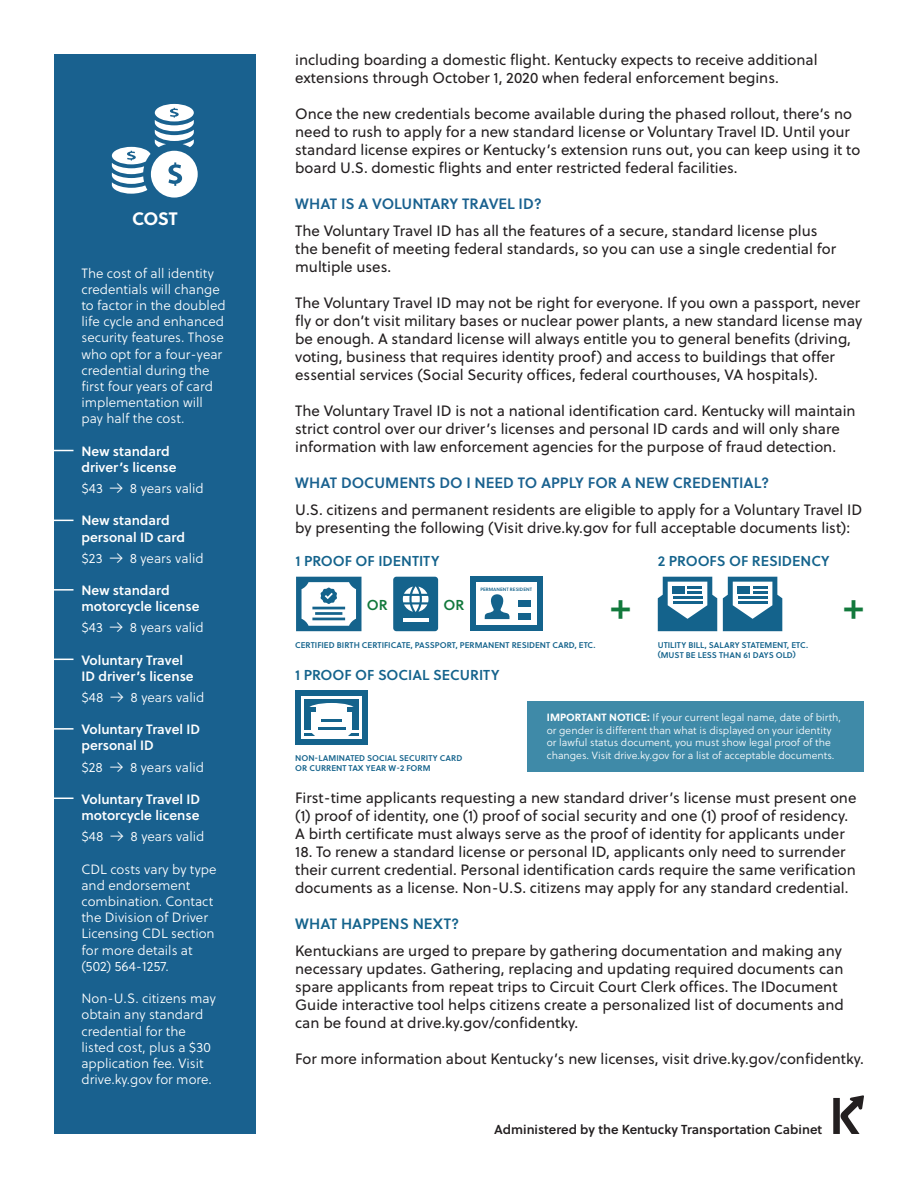
<style>
.page{position:relative;width:918px;height:1188px;background:#fff}
.page>*{position:absolute;margin:0;border:0;box-sizing:border-box;transform-origin:0 0}
.t1{font:37.05px "Soleil Sb";color:#12793c}
.t2{font:700 18px "Soleil";color:#fff}
.t3{font:15px/18px "Soleil";color:#231f20}
.t4{font:15px "Soleil Sb";color:#19618f}
.t5{font:15px "Soleil Sb";letter-spacing:.005em;color:#14638c}
.t6{font:14.4px "Soleil Sb";color:#14638c}
.t7{font:14.4px "Soleil Sb";color:#12793c}
.t8{font:13.5px/16.2px "Soleil Lt";color:#fff}
.t9{font:13.5px/16.2px "Soleil Sb";color:#fff}
.t10{font:13.05px "Soleil Sb";color:#231f20}
.t11{font:10.5px/12.6px "Soleil Lt";color:#fff}
.t12{font:8.25px/10.1px "Soleil Sb";color:#14638c}
.t13{font:4.8px "Soleil Sb";color:#14638c}
.s1{font-family:"Soleil";font-weight:700}
</style>
<div class="page">
<div style="left:54px;top:54px;width:202px;height:1080px;background:#19618f"></div>
<svg style="left:833px;top:1095px;width:31px;height:39px"></svg>
<svg style="left:112px;top:104px;width:86px;height:94px"></svg>
<hr style="left:33px;top:450px;width:41px;height:1px;background:#fff">
<hr style="left:33px;top:520px;width:41px;height:1px;background:#fff">
<hr style="left:33px;top:589px;width:41px;height:2px;background:#fff">
<hr style="left:33px;top:659px;width:41px;height:1px;background:#fff">
<hr style="left:33px;top:728px;width:41px;height:2px;background:#fff">
<hr style="left:33px;top:798px;width:41px;height:1px;background:#fff">
<svg style="left:296px;top:577px;width:65px;height:54px"></svg>
<div style="left:393px;top:577px;width:45px;height:54px;background:#14638c;border-radius:3px"></div>
<hr style="left:403px;top:618px;width:25px;height:4px;background:#fff">
<svg style="left:403px;top:586px;width:25px;height:26px"></svg>
<div style="left:470px;top:577px;width:73px;height:54px;background:#14638c"></div>
<div style="left:476px;top:583px;width:60px;height:42px;background:#fff"></div>
<svg style="left:485px;top:594px;width:25px;height:25px"></svg>
<div style="left:518px;top:601px;width:12px;height:6px;background:#14638c"></div>
<div style="left:518px;top:613px;width:12px;height:6px;background:#14638c"></div>
<div style="left:295px;top:691px;width:73px;height:54px;background:#14638c"></div>
<div style="left:301px;top:697px;width:61px;height:42px;background:#fff"></div>
<hr style="left:318px;top:727px;width:27px;height:2px;background:#14638c">
<div style="left:302px;top:698px;width:59px;height:10px;background:#14638c"></div>
<div style="left:308px;top:703px;width:47px;height:12px;background:#fff;border-radius:50%"></div>
<div style="left:347px;top:707px;width:21px;height:5px;background:#14638c"></div>
<div style="left:352px;top:707px;width:11px;height:35px;background:#14638c"></div>
<div style="left:295px;top:707px;width:21px;height:5px;background:#14638c"></div>
<div style="left:300px;top:707px;width:11px;height:35px;background:#14638c"></div>
<hr style="left:322px;top:719px;width:20px;height:3px;background:#14638c">
<hr style="left:301px;top:697px;width:61px;height:2px;background:#fff">
<hr style="left:301px;top:697px;width:3px;height:42px;background:#fff">
<hr style="left:359px;top:697px;width:3px;height:42px;background:#fff">
<svg style="left:304px;top:730px;width:11px;height:9px"></svg>
<svg style="left:348px;top:730px;width:11px;height:9px"></svg>
<svg style="left:723px;top:577px;width:59px;height:54px"></svg>
<svg style="left:658px;top:577px;width:59px;height:54px"></svg>
<div style="left:527px;top:701px;width:337px;height:70px;background:#3f8aa8"></div>
<p class="t2" style="left:132px;top:205px;width:47px">COST</p>
<p class="t8" style="left:81px;top:265px;width:146px">The cost of all identity credentials will change to factor in the doubled life cycle and enhanced security features. Those who opt for a four-year credential during the first four years of card implementation will pay half the cost.</p>
<p class="t9" style="left:81px;top:442px;width:97px">New standard driver’s license</p>
<p class="t8" style="left:81px;top:480px;width:124px">$43 -&gt; 8 years valid</p>
<p class="t9" style="left:81px;top:512px;width:105px">New standard personal ID card</p>
<p class="t8" style="left:81px;top:550px;width:124px">$23 -&gt; 8 years valid</p>
<p class="t9" style="left:81px;top:582px;width:120px">New standard motorcycle license</p>
<p class="t8" style="left:81px;top:619px;width:124px">$43 -&gt; 8 years valid</p>
<p class="t9" style="left:81px;top:651px;width:114px">Voluntary Travel<br>ID driver’s license</p>
<p class="t8" style="left:81px;top:689px;width:125px">$48 -&gt; 8 years valid</p>
<p class="t9" style="left:81px;top:721px;width:120px">Voluntary Travel ID personal ID</p>
<p class="t8" style="left:81px;top:759px;width:124px">$28 -&gt; 8 years valid</p>
<p class="t9" style="left:81px;top:790px;width:120px">Voluntary Travel ID motorcycle license</p>
<p class="t8" style="left:81px;top:828px;width:125px">$48 -&gt; 8 years valid</p>
<p class="t8" style="left:81px;top:861px;width:137px">CDL costs vary by type and endorsement combination. Contact the Division of Driver<br>Licensing CDL section for more details at (502) 564-1257.</p>
<p class="t8" style="left:81px;top:990px;width:136px">Non-U.S. citizens may obtain any standard credential for the listed cost, plus a $30 application fee. Visit drive.ky.gov for more.</p>
<p class="t3" style="left:295px;top:51px;width:524px">including boarding a domestic flight. Kentucky expects to receive additional extensions through October 1, 2020 when federal enforcement begins.</p>
<p class="t3" style="left:295px;top:105px;width:567px">Once the new credentials become available during the phased rollout, there’s no need to rush to apply for a new standard license or Voluntary Travel ID. Until your standard license expires or Kentucky’s extension runs out, you can keep using it to board U.S. domestic flights and enter restricted federal facilities.</p>
<p class="t4" style="left:295px;top:193px;width:248px">WHAT IS A VOLUNTARY TRAVEL ID?</p>
<p class="t3" style="left:295px;top:222px;width:542px">The Voluntary Travel ID has all the features of a secure, standard license plus the benefit of meeting federal standards, so you can use a single credential for multiple uses.</p>
<p class="t3" style="left:295px;top:294px;width:569px">The Voluntary Travel ID may not be right for everyone. If you own a passport, never fly or don’t visit military bases or nuclear power plants, a new standard license may be enough. A standard license will always entitle you to general benefits (driving, voting, business that requires identity proof) and access to buildings that offer essential services (Social Security offices, federal courthouses, VA hospitals).</p>
<p class="t3" style="left:295px;top:402px;width:562px">The Voluntary Travel ID is not a national identification card. Kentucky will maintain strict control over our driver’s licenses and personal ID cards and will only share information with law enforcement agencies for the purpose of fraud detection.</p>
<p class="t4" style="left:295px;top:472px;width:475px">WHAT DOCUMENTS DO I NEED TO APPLY FOR A NEW CREDENTIAL?</p>
<p class="t3" style="left:295px;top:501px;width:569px">U.S. citizens and permanent residents are eligible to apply for a Voluntary Travel ID by presenting the following (Visit drive.ky.gov for full acceptable documents list):</p>
<p class="t6" style="left:295px;top:550px;width:146px">1 PROOF OF IDENTITY</p>
<p class="t7" style="left:367px;top:594px;width:22px">OR</p>
<p class="t7" style="left:443px;top:594px;width:22px">OR</p>
<p class="t13" style="left:480px;top:585px;width:53px">PERMANENT RESIDENT</p>
<p class="t12" style="left:295px;top:639px;width:302px">CERTIFIED BIRTH CERTIFICATE, PASSPORT, PERMANENT RESIDENT CARD, ETC.</p>
<p class="t6" style="left:295px;top:664px;width:206px">1 PROOF OF SOCIAL SECURITY</p>
<p class="t6" style="left:658px;top:550px;width:173px">2 PROOFS OF RESIDENCY</p>
<h1 class="t1" style="left:610px;top:579px;width:22px">+</h1>
<h1 class="t1" style="left:844px;top:579px;width:22px">+</h1>
<p class="t12" style="left:658px;top:639px;width:152px">UTILITY BILL, SALARY STATEMENT, ETC. (MUST BE LESS THAN 61 DAYS OLD)</p>
<p class="t12" style="left:295px;top:753px;width:169px">NON-LAMINATED SOCIAL SECURITY CARD<br>OR CURRENT TAX YEAR W-2 FORM</p>
<p class="t11" style="left:547px;top:711px;width:296px"><span class="s1">IMPORTANT NOTICE:</span> If your current legal name, date of birth, or gender is different than what is displayed on your identity or lawful status document, you must show legal proof of the changes. Visit drive.ky.gov for a list of acceptable documents.</p>
<p class="t3" style="left:295px;top:789px;width:563px">First-time applicants requesting a new standard driver’s license must present one (1) proof of identity, one (1) proof of social security and one (1) proof of residency.<br>A birth certificate must always serve as the proof of identity for applicants under</p>
<p class="t3" style="left:295px;top:843px;width:562px">18. To renew a standard license or personal ID, applicants only need to surrender their current credential. Personal identification cards require the same verification documents as a license. Non-U.S. citizens may apply for any standard credential.</p>
<p class="t5" style="left:295px;top:913px;width:166px">WHAT HAPPENS NEXT?</p>
<p class="t3" style="left:295px;top:942px;width:550px">Kentuckians are urged to prepare by gathering documentation and making any necessary updates. Gathering, replacing and updating required documents can spare applicants from repeat trips to Circuit Court Clerk offices. The IDocument Guide interactive tool helps citizens create a personalized list of documents and can be found at drive.ky.gov/confidentky.</p>
<p class="t3" style="left:295px;top:1050px;width:570px">For more information about Kentucky’s new licenses, visit drive.ky.gov/confidentky.</p>
<p class="t10" style="left:494px;top:1119px;width:330px">Administered by the Kentucky Transportation Cabinet</p>
</div>
